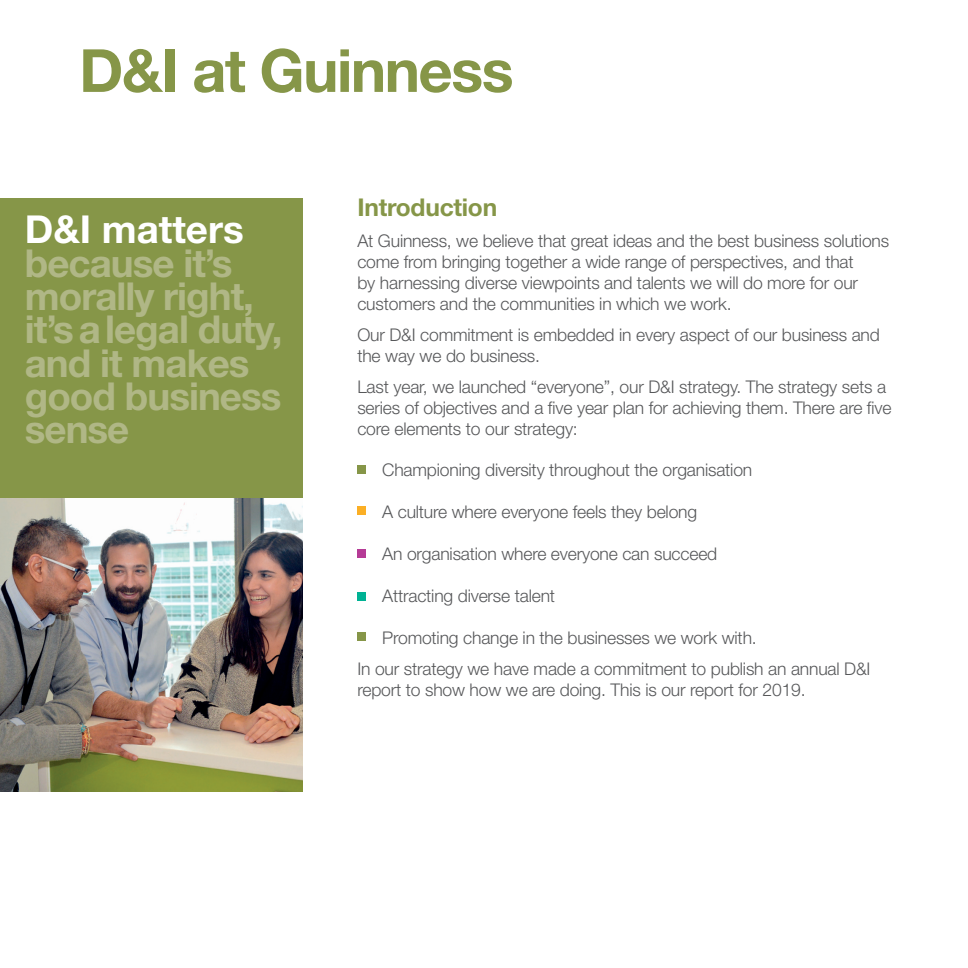
<style>
.page{position:relative;width:968px;height:968px;background:#fff}
.page>*{position:absolute;margin:0;border:0;box-sizing:border-box;transform-origin:0 0}
.t1{font:700 59.5px "Helvetica Neue LT Std";letter-spacing:-.025em;color:#869648}
.t2{font:700 38.5px/33.2px "Helvetica Neue LT Std";letter-spacing:-.025em;color:#b0b786}
.t3{font:700 38.5px "Helvetica Neue LT Std";color:#fff}
.t4{font:700 24.5px "Helvetica Neue LT Std";letter-spacing:-.01em;color:#869648}
.t5{font:300 17.5px/21px "Helvetica Neue LT Std";letter-spacing:-.01em;color:#57585a}
</style>
<div class="page">
<div style="left:0;top:198px;width:303px;height:301px;background:#869648"></div>
<div style="left:357px;top:465px;width:8px;height:8px;background:#869648"></div>
<div style="left:357px;top:506px;width:8px;height:8px;background:#fbaf25"></div>
<div style="left:357px;top:549px;width:8px;height:8px;background:#b53b96"></div>
<div style="left:357px;top:592px;width:8px;height:8px;background:#00b294"></div>
<img style="left:0;top:498px;width:303px;height:293px">
<div style="left:357px;top:632px;width:8px;height:9px;background:#869648"></div>
<h1 class="t1" style="left:79px;top:34px;width:436px">D&amp;I at Guinness</h1>
<h2 class="t3" style="left:25px;top:206px;width:220px">D&amp;I matters</h2>
<h2 class="t2" style="left:25px;top:245px;width:259px">because it’s morally right, it’s a legal duty, and it makes good business sense</h2>
<h3 class="t4" style="left:357px;top:192px;width:141px">Introduction</h3>
<p class="t5" style="left:357px;top:230px;width:533px">At Guinness, we believe that great ideas and the best business solutions come from bringing together a wide range of perspectives, and that<br>by harnessing diverse viewpoints and talents we will do more for our customers and the communities in which we work.</p>
<p class="t5" style="left:357px;top:324px;width:524px">Our D&amp;I commitment is embedded in every aspect of our business and the way we do business.</p>
<p class="t5" style="left:357px;top:376px;width:535px">Last year, we launched “everyone”, our D&amp;I strategy. The strategy sets a series of objectives and a five year plan for achieving them. There are five core elements to our strategy:</p>
<p class="t5" style="left:382px;top:458px;width:371px">Championing diversity throughout the organisation</p>
<p class="t5" style="left:382px;top:500px;width:316px">A culture where everyone feels they belong</p>
<p class="t5" style="left:382px;top:542px;width:336px">An organisation where everyone can succeed</p>
<p class="t5" style="left:382px;top:584px;width:174px">Attracting diverse talent</p>
<p class="t5" style="left:357px;top:621px;width:514px;line-height:31px;text-indent:25px">Promoting change in the businesses we work with.<br>In our strategy we have made a commitment to publish an annual D&amp;I</p>
<p class="t5" style="left:357px;top:678px;width:449px">report to show how we are doing. This is our report for 2019.</p>
</div>
